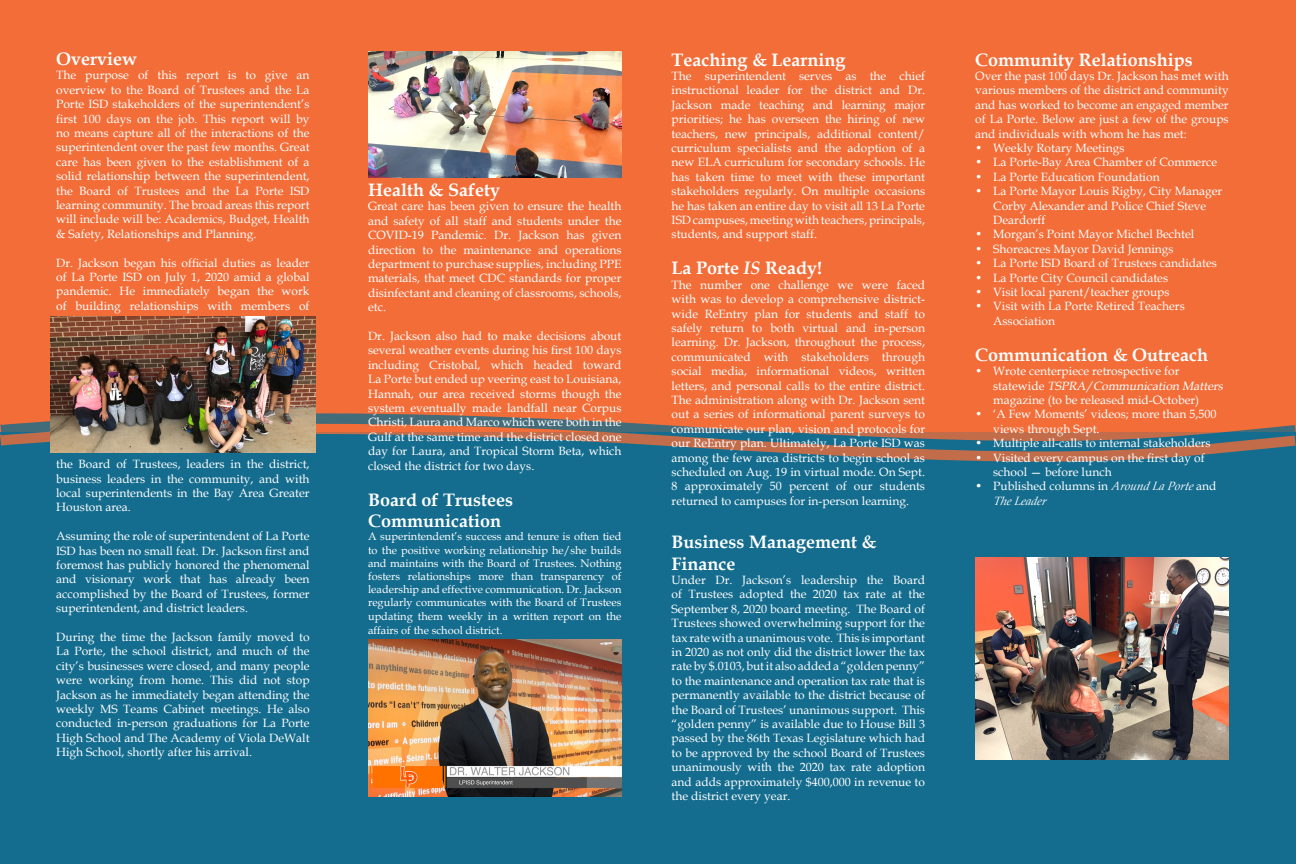
<style>
.page{position:relative;width:1296px;height:864px;background:#fff}
.page>*{position:absolute;margin:0;border:0;box-sizing:border-box;transform-origin:0 0}
.t1{font:700 18px/21.6px "Book Antiqua";color:#fff}
.t2{font:12px/14.4px "Book Antiqua";color:#fff;text-align:justify}
.t3{font:11px/13.2px "Book Antiqua";color:#fff;text-align:justify}
.s1{font-style:italic}
</style>
<div class="page">
<div style="left:0;top:432px;width:1296px;height:432px;background:#146c8e"></div>
<div style="left:0;top:0;width:1296px;height:432px;background:#f26d38"></div>
<img style="left:976px;top:558px;width:252px;height:202px">
<svg style="left:868px;top:457px;width:305px;height:5px"></svg>
<svg style="left:0;top:401px;width:1296px;height:56px"></svg>
<img style="left:368px;top:52px;width:253px;height:125px">
<img style="left:50px;top:317px;width:265px;height:136px">
<img style="left:368px;top:639px;width:253px;height:157px">
<p class="t1" style="left:56px;top:48px;width:83px">Overview</p>
<p class="t2" style="left:56px;top:68px;width:255px">The purpose of this report is to give an overview to the Board of Trustees and the La Porte ISD stakeholders of the superintendent’s first 100 days on the job. This report will by no means capture all of the interactions of the superintendent over the past few months. Great care has been given to the establishment of a solid relationship between the superintendent, the Board of Trustees and the La Porte ISD learning community. The broad areas this report will include will be: Academics, Budget, Health &amp; Safety, Relationships and Planning.</p>
<p class="t2" style="left:56px;top:255px;width:255px">Dr. Jackson began his official duties as leader of La Porte ISD on July 1, 2020 amid a global pandemic. He immediately began the work of building relationships with members of</p>
<p class="t2" style="left:56px;top:457px;width:255px">the Board of Trustees, leaders in the district, business leaders in the community, and with local superintendents in the Bay Area Greater Houston area.</p>
<p class="t2" style="left:56px;top:529px;width:255px">Assuming the role of superintendent of La Porte ISD has been no small feat. Dr. Jackson first and foremost has publicly honored the phenomenal and visionary work that has already been accomplished by the Board of Trustees, former superintendent, and district leaders.</p>
<p class="t2" style="left:56px;top:629px;width:255px">During the time the Jackson family moved to La Porte, the school district, and much of the city’s businesses were closed, and many people were working from home. This did not stop Jackson as he immediately began attending the weekly MS Teams Cabinet meetings. He also conducted in-person graduations for La Porte High School and The Academy of Viola DeWalt High School, shortly after his arrival.</p>
<p class="t1" style="left:368px;top:179px;width:133px">Health &amp; Safety</p>
<p class="t2" style="left:368px;top:199px;width:255px">Great care has been given to ensure the health and safety of all staff and students under the COVID-19 Pandemic. Dr. Jackson has given direction to the maintenance and operations department to purchase supplies, including PPE materials, that meet CDC standards for proper disinfectant and cleaning of classrooms, schools, etc.</p>
<p class="t2" style="left:368px;top:328px;width:255px">Dr. Jackson also had to make decisions about several weather events during his first 100 days including Cristobal, which headed toward La Porte but ended up veering east to Louisiana, Hannah, our area received storms though the system eventually made landfall near Corpus Christi, Laura and Marco which were both in the Gulf at the same time and the district closed one day for Laura, and Tropical Storm Beta, which closed the district for two days.</p>
<p class="t1" style="left:368px;top:489px;width:147px">Board of Trustees<br>Communication</p>
<p class="t3" style="left:368px;top:530px;width:255px">A superintendent’s success and tenure is often tied to the positive working relationship he/she builds and maintains with the Board of Trustees. Nothing fosters relationships more than transparency of leadership and effective communication. Dr. Jackson regularly communicates with the Board of Trustees updating them weekly in a written report on the</p>
<p class="t3" style="left:368px;top:623px;width:136px">affairs of the school district.</p>
<p class="t1" style="left:672px;top:49px;width:175px">Teaching &amp; Learning</p>
<p class="t2" style="left:672px;top:68px;width:255px">The superintendent serves as the chief instructional leader for the district and Dr.<br>Jackson made teaching and learning major priorities; he has overseen the hiring of new teachers, new principals, additional content/ curriculum specialists and the adoption of a new ELA curriculum for secondary schools. He has taken time to meet with these important stakeholders regularly. On multiple occasions he has taken an entire day to visit all 13 La Porte ISD campuses, meeting with teachers, principals, students, and support staff.</p>
<p class="t1" style="left:672px;top:257px;width:152px">La Porte <span class="s1">IS</span> Ready!</p>
<p class="t2" style="left:672px;top:277px;width:255px">The number one challenge we were faced with was to develop a comprehensive district&shy;wide ReEntry plan for students and staff to safely return to both virtual and in-person learning. Dr. Jackson, throughout the process, communicated with stakeholders through social media, informational videos, written letters, and personal calls to the entire district.<br>The administration along with Dr. Jackson sent out a series of informational parent surveys to communicate our plan, vision and protocols for our ReEntry plan. Ultimately, La Porte ISD was among the few area districts to begin school as scheduled on Aug. 19 in virtual mode. On Sept.<br>8 approximately 50 percent of our students returned to campuses for in-person learning.</p>
<p class="t1" style="left:672px;top:531px;width:206px">Business Management &amp;<br>Finance</p>
<p class="t2" style="left:672px;top:572px;width:255px">Under Dr. Jackson’s leadership the Board of Trustees adopted the 2020 tax rate at the September 8, 2020 board meeting. The Board of Trustees showed overwhelming support for the tax rate with a unanimous vote. This is important in 2020 as not only did the district lower the tax rate by $.0103, but it also added a “golden penny” to the maintenance and operation tax rate that is permanently available to the district because of the Board of Trustees’ unanimous support. This “golden penny” is available due to House Bill 3 passed by the 86th Texas Legislature which had to be approved by the school Board of Trustees unanimously with the 2020 tax rate adoption and adds approximately $400,000 in revenue to the district every year.</p>
<p class="t1" style="left:975px;top:49px;width:219px">Community Relationships</p>
<p class="t2" style="left:975px;top:68px;width:255px">Over the past 100 days Dr. Jackson has met with various members of the district and community and has worked to become an engaged member of La Porte. Below are just a few of the groups and individuals with whom he has met:</p>
<p class="t2" style="left:975px;top:140px;width:151px">• Weekly Rotary Meetings</p>
<p class="t2" style="left:975px;top:155px;width:243px">• La Porte-Bay Area Chamber of Commerce</p>
<p class="t2" style="left:975px;top:169px;width:186px">• La Porte Education Foundation</p>
<p class="t2" style="left:993px;top:184px;width:231px;text-align:left;text-indent:-18px">• La Porte Mayor Louis Rigby, City Manager<br>Corby Alexander and Police Chief Steve<br>Deardorff</p>
<p class="t2" style="left:975px;top:227px;width:221px">• Morgan’s Point Mayor Michel Bechtel</p>
<p class="t2" style="left:975px;top:241px;width:200px">• Shoreacres Mayor David Jennings</p>
<p class="t2" style="left:975px;top:256px;width:243px">• La Porte ISD Board of Trustees candidates</p>
<p class="t2" style="left:975px;top:270px;width:194px">• La Porte City Council candidates</p>
<p class="t2" style="left:975px;top:284px;width:196px">• Visit local parent/teacher groups</p>
<p class="t2" style="left:993px;top:299px;width:193px;text-indent:-18px">• Visit with La Porte Retired Teachers<br>Association</p>
<p class="t1" style="left:975px;top:344px;width:234px">Communication &amp; Outreach</p>
<p class="t2" style="left:993px;top:364px;width:234px;text-align:left;text-indent:-18px">• Wrote centerpiece retrospective for<br>s t a t e w i d e <span class="s1">TSPRA/Communication Matters </span>magazine (to be released mid-October)</p>
<p class="t2" style="left:993px;top:407px;width:225px;text-indent:-18px">• ‘A Few Moments’ videos; more than 5,500 views through Sept.</p>
<p class="t2" style="left:975px;top:436px;width:237px">• Multiple all-calls to internal stakeholders</p>
<p class="t2" style="left:993px;top:450px;width:213px;text-indent:-18px">• Visited every campus on the first day of school — before lunch</p>
<p class="t2" style="left:993px;top:479px;width:225px;text-indent:-18px">• Published columns in <span class="s1">Around La Porte</span>and<br><span class="s1">TheLeader</span></p>
</div>
